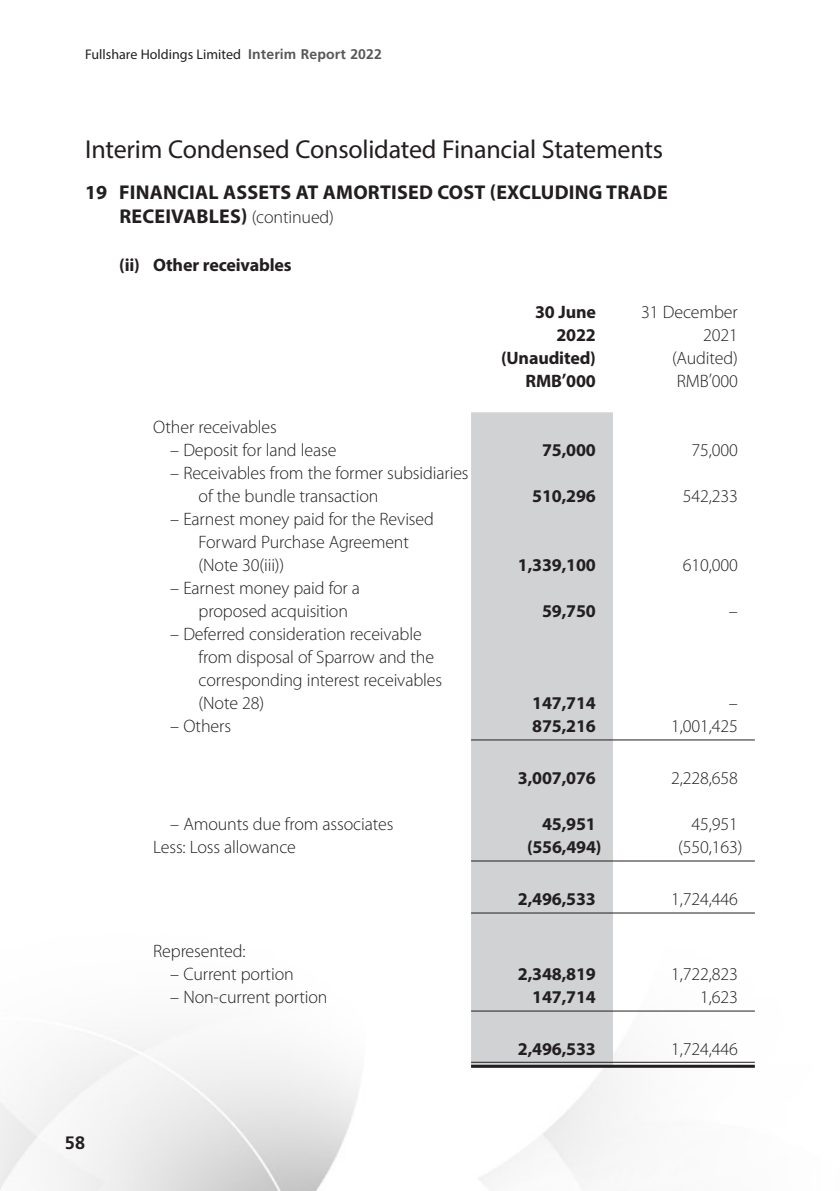
<style>
.page{position:relative;width:840px;height:1191px;background:#fff}
.page>*{position:absolute;margin:0;border:0;box-sizing:border-box;transform-origin:0 0}
.t1{font:26px "Myriad Pro";letter-spacing:-.01em;color:#231f20}
.Heading_1{font:700 20px/24px "Myriad Pro";letter-spacing:.01em;color:#231f20}
.Body_Text{font:300 18px/23px "Myriad Pro";letter-spacing:-.01em;color:#231f20}
.Body_Text-2{font:700 18px "Myriad Pro";letter-spacing:-.01em;color:#231f20}
.Heading_2{font:700 18px "Myriad Pro";letter-spacing:-.01em;color:#231f20}
.t2{font:700 18px "Frutiger LT Std";color:#231f20}
.t3{font:14px "Myriad Pro";color:#231f20}
.s1{font-family:"Frutiger LT Std";font-weight:700;color:#57585a}
.s2{font-weight:300;font-size:18px}
</style>
<div class="page">
<img style="left:0;top:412px;width:755px;height:779px">
<div style="left:471px;top:412px;width:141px;height:652px;background:#d1d2d4"></div>
<hr style="left:471px;top:739px;width:141px;height:1px;background:#231f20">
<hr style="left:612px;top:739px;width:142px;height:1px;background:#231f20">
<hr style="left:471px;top:860px;width:141px;height:1px;background:#231f20">
<hr style="left:612px;top:860px;width:142px;height:1px;background:#231f20">
<hr style="left:471px;top:912px;width:141px;height:1px;background:#231f20">
<hr style="left:612px;top:912px;width:142px;height:1px;background:#231f20">
<hr style="left:471px;top:1010px;width:141px;height:1px;background:#231f20">
<hr style="left:612px;top:1010px;width:142px;height:1px;background:#231f20">
<hr style="left:471px;top:1061px;width:141px;height:1px;background:#231f20">
<hr style="left:471px;top:1064px;width:141px;height:3px;background:#231f20">
<hr style="left:612px;top:1061px;width:142px;height:1px;background:#231f20">
<hr style="left:612px;top:1064px;width:142px;height:3px;background:#231f20">
<p class="t3" style="left:85px;top:46px;width:298px">Fullshare Holdings Limited <span class="s1">Interim Report 2022</span></p>
<h1 class="t1" style="left:85px;top:133px;width:579px">Interim Condensed Consolidated Financial Statements</h1>
<p class="Heading_1" style="left:119px;top:180px;width:549px;text-indent:-34px">19 FINANCIAL ASSETS AT AMORTISED COST (EXCLUDING TRADE<br>RECEIVABLES) <span class="s2">(continued)</span></p>
<p class="Heading_2" style="left:119px;top:253px;width:174px">(ii) Other receivables</p>
<p class="Body_Text-2" style="left:534px;top:300px;width:62px">30 June</p>
<p class="Body_Text-2" style="left:556px;top:323px;width:41px">2022</p>
<p class="Body_Text" style="left:641px;top:300px;width:98px">31 December</p>
<p class="Body_Text" style="left:702px;top:323px;width:36px">2021</p>
<p class="Body_Text-2" style="left:501px;top:346px;width:96px">(Unaudited)</p>
<p class="Body_Text" style="left:671px;top:346px;width:67px">(Audited)</p>
<p class="Body_Text-2" style="left:525px;top:369px;width:72px">RMB’000</p>
<p class="Body_Text" style="left:676px;top:369px;width:62px">RMB’000</p>
<p class="Body_Text" style="left:153px;top:415px;width:125px">Other receivables</p>
<p class="Body_Text" style="left:170px;top:438px;width:167px">– Deposit for land lease</p>
<p class="Body_Text-2" style="left:542px;top:438px;width:55px">75,000</p>
<p class="Body_Text" style="left:691px;top:438px;width:48px">75,000</p>
<p class="Body_Text" style="left:198px;top:461px;width:271px;text-indent:-28px">– Receivables from the former subsidiaries of the bundle transaction</p>
<p class="Body_Text-2" style="left:532px;top:484px;width:65px">510,296</p>
<p class="Body_Text" style="left:682px;top:484px;width:56px">542,233</p>
<p class="Body_Text" style="left:198px;top:507px;width:237px;text-indent:-28px">– Earnest money paid for the Revised<br>Forward Purchase Agreement (Note 30(iii))</p>
<p class="Body_Text" style="left:198px;top:576px;width:163px;text-indent:-28px">– Earnest money paid for a proposed acquisition</p>
<p class="Body_Text" style="left:198px;top:622px;width:245px;text-indent:-28px">– Deferred consideration receivable from disposal of Sparrow and the corresponding interest receivables (Note 28)</p>
<p class="Body_Text-2" style="left:517px;top:553px;width:79px">1,339,100</p>
<p class="Body_Text" style="left:682px;top:553px;width:56px">610,000</p>
<p class="Body_Text-2" style="left:542px;top:599px;width:55px">59,750</p>
<p class="Body_Text" style="left:728px;top:599px;width:10px">–</p>
<p class="Body_Text-2" style="left:532px;top:691px;width:65px">147,714</p>
<p class="Body_Text" style="left:728px;top:691px;width:10px">–</p>
<p class="t2" style="left:65px;top:1132px;width:22px">58</p>
<p class="Body_Text" style="left:170px;top:714px;width:62px">– Others</p>
<p class="Body_Text-2" style="left:532px;top:714px;width:65px">875,216</p>
<p class="Body_Text" style="left:670px;top:714px;width:68px">1,001,425</p>
<p class="Body_Text-2" style="left:517px;top:766px;width:79px">3,007,076</p>
<p class="Body_Text" style="left:670px;top:766px;width:68px">2,228,658</p>
<p class="Body_Text" style="left:170px;top:812px;width:224px">– Amounts due from associates</p>
<p class="Body_Text-2" style="left:542px;top:812px;width:55px">45,951</p>
<p class="Body_Text" style="left:691px;top:812px;width:48px">45,951</p>
<p class="Body_Text" style="left:153px;top:835px;width:144px">Less: Loss allowance</p>
<p class="Body_Text-2" style="left:526px;top:835px;width:76px">(556,494)</p>
<p class="Body_Text" style="left:678px;top:835px;width:66px">(550,163)</p>
<p class="Body_Text-2" style="left:517px;top:887px;width:79px">2,496,533</p>
<p class="Body_Text" style="left:670px;top:887px;width:68px">1,724,446</p>
<p class="Body_Text" style="left:153px;top:939px;width:94px">Represented:</p>
<p class="Body_Text" style="left:170px;top:962px;width:125px">– Current portion</p>
<p class="Body_Text-2" style="left:517px;top:962px;width:79px">2,348,819</p>
<p class="Body_Text" style="left:670px;top:962px;width:68px">1,722,823</p>
<p class="Body_Text" style="left:170px;top:985px;width:159px">– Non-current portion</p>
<p class="Body_Text-2" style="left:532px;top:985px;width:65px">147,714</p>
<p class="Body_Text" style="left:699px;top:985px;width:39px">1,623</p>
<p class="Body_Text-2" style="left:517px;top:1037px;width:79px">2,496,533</p>
<p class="Body_Text" style="left:670px;top:1037px;width:68px">1,724,446</p>
</div>
